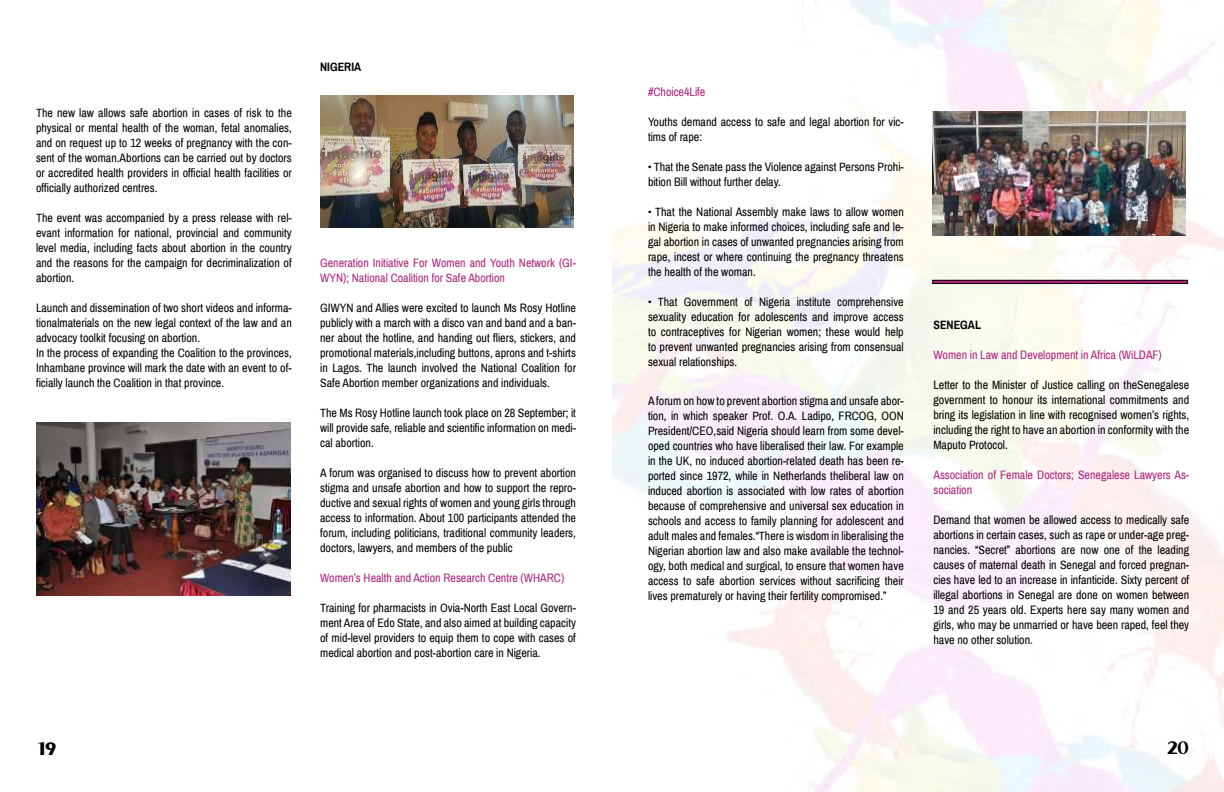
<style>
.page{position:relative;width:1224px;height:792px;background:#fff}
.page>*{position:absolute;margin:0;border:0;box-sizing:border-box;transform-origin:0 0}
.t1{font:700 18px "Monterey FLF";color:#000}
.t2{font:12px/15px "Archivo Narrow";color:#000;text-align:justify}
.t3{font:12px/15px "Archivo Narrow";color:#ae237a}
.t4{font:700 12px "Archivo Narrow";color:#000}
</style>
<div class="page">
<img style="left:612px;top:0;width:612px;height:792px">
<div style="left:932px;top:280px;width:256px;height:4px;border:1px solid #000"></div>
<img style="left:932px;top:112px;width:253px;height:123px">
<img style="left:320px;top:96px;width:254px;height:131px">
<img style="left:36px;top:423px;width:254px;height:172px">
<p class="t2" style="left:36px;top:106px;width:257px">The new law allows safe abortion in cases of risk to the physical or mental health of the woman, fetal anomalies, and on request up to 12 weeks of pregnancy with the con&shy;sent of the woman.Abortions can be carried out by doctors or accredited health providers in official health facilities or officially authorized centres.</p>
<p class="t2" style="left:36px;top:211px;width:257px">The event was accompanied by a press release with rel&shy;evant information for national, provincial and community level media, including facts about abortion in the country and the reasons for the campaign for decriminalization of abortion.</p>
<p class="t2" style="left:36px;top:301px;width:257px;text-align:left">Launch and dissemination of two short videos and informa&shy;tionalmaterials on the new legal context of the law and an advocacy toolkit focusing on abortion.<br>In the process of expanding the Coalition to the provinces, Inhambane province will mark the date with an event to of&shy;ficially launch the Coalition in that province.</p>
<p class="t4" style="left:320px;top:62px;width:43px">NIGERIA</p>
<p class="t3" style="left:320px;top:256px;width:257px">Generation Initiative For Women and Youth Network (GI-<br>WYN); National Coalition for Safe Abortion</p>
<p class="t2" style="left:320px;top:301px;width:257px">GIWYN and Allies were excited to launch Ms Rosy Hotline publicly with a march with a disco van and band and a ban&shy;ner about the hotline, and handing out fliers, stickers, and promotional materials,including buttons, aprons and t-shirts in Lagos. The launch involved the National Coalition for Safe Abortion member organizations and individuals.</p>
<p class="t2" style="left:320px;top:406px;width:257px">The Ms Rosy Hotline launch took place on 28 September; it will provide safe, reliable and scientific information on medi&shy;cal abortion.</p>
<p class="t2" style="left:320px;top:466px;width:257px">A forum was organised to discuss how to prevent abortion stigma and unsafe abortion and how to support the repro&shy;ductive and sexual rights of women and young girls through access to information. About 100 participants attended the forum, including politicians, traditional community leaders, doctors, lawyers, and members of the public</p>
<p class="t3" style="left:320px;top:571px;width:246px">Women’s Health and Action Research Centre (WHARC)</p>
<p class="t2" style="left:320px;top:601px;width:257px">Training for pharmacists in Ovia-North East Local Govern&shy;ment Area of Edo State, and also aimed at building capacity of mid-level providers to equip them to cope with cases of medical abortion and post-abortion care in Nigeria.</p>
<p class="t3" style="left:648px;top:85px;width:59px">#Choice4Life</p>
<p class="t2" style="left:648px;top:115px;width:257px">Youths demand access to safe and legal abortion for vic&shy;tims of rape:</p>
<p class="t2" style="left:648px;top:160px;width:257px">• That the Senate pass the Violence against Persons Prohi&shy;bition Bill without further delay.</p>
<p class="t2" style="left:648px;top:205px;width:257px">• That the National Assembly make laws to allow women in Nigeria to make informed choices, including safe and le&shy;gal abortion in cases of unwanted pregnancies arising from rape, incest or where continuing the pregnancy threatens the health of the woman.</p>
<p class="t2" style="left:648px;top:295px;width:257px">• That Government of Nigeria institute comprehensive sexuality education for adolescents and improve access to contraceptives for Nigerian women; these would help to prevent unwanted pregnancies arising from consensual sexual relationships.</p>
<p class="t2" style="left:648px;top:394px;width:257px">A forum on how to prevent abortion stigma and unsafe abor&shy;tion, in which speaker Prof. O.A. Ladipo, FRCOG, OON President/CEO,said Nigeria should learn from some devel&shy;oped countries who have liberalised their law. For example in the UK, no induced abortion-related death has been re&shy;ported since 1972, while in Netherlands theliberal law on induced abortion is associated with low rates of abortion because of comprehensive and universal sex education in schools and access to family planning for adolescent and adult males and females.“There is wisdom in liberalising the Nigerian abortion law and also make available the technol&shy;ogy, both medical and surgical, to ensure that women have access to safe abortion services without sacrificing their lives prematurely or having their fertility compromised.”</p>
<p class="t4" style="left:933px;top:321px;width:49px">SENEGAL</p>
<p class="t3" style="left:933px;top:349px;width:230px">Women in Law and Development in Africa (WiLDAF)</p>
<p class="t2" style="left:933px;top:379px;width:257px">Letter to the Minister of Justice calling on theSenegalese government to honour its international commitments and bring its legislation in line with recognised women’s rights, including the right to have an abortion in conformity with the Maputo Protocol.</p>
<p class="t3" style="left:933px;top:469px;width:257px">Association of Female Doctors; Senegalese Lawyers As&shy;sociation</p>
<p class="t2" style="left:933px;top:514px;width:257px">Demand that women be allowed access to medically safe abortions in certain cases, such as rape or under-age preg&shy;nancies. “Secret” abortions are now one of the leading causes of maternal death in Senegal and forced pregnan&shy;cies have led to an increase in infanticide. Sixty percent of illegal abortions in Senegal are done on women between 19 and 25 years old. Experts here say many women and girls, who may be unmarried or have been raped, feel they have no other solution.</p>
<h1 class="t1" style="left:36px;top:738px;width:22px">19</h1>
<h1 class="t1" style="left:1166px;top:737px;width:24px">20</h1>
</div>
